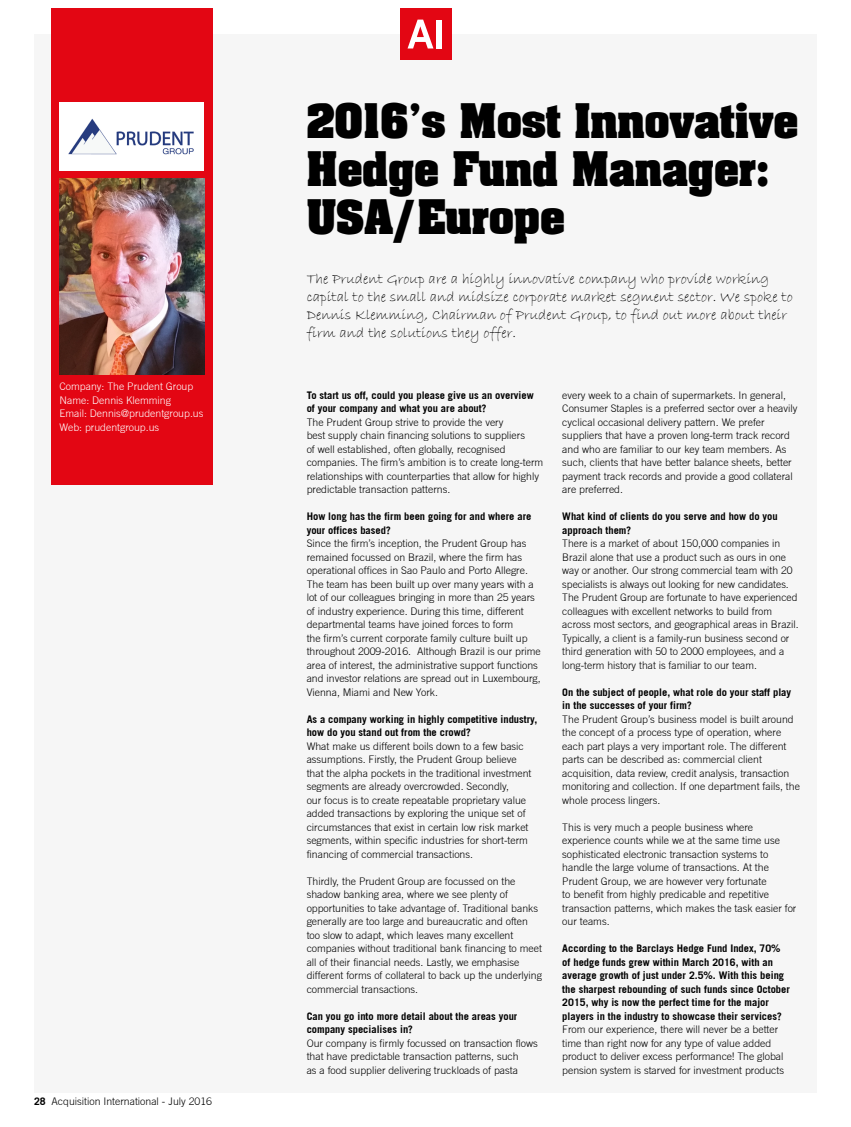
<style>
.page{position:relative;width:851px;height:1127px;background:#fff}
.page>*{position:absolute;margin:0;border:0;box-sizing:border-box;transform-origin:0 0}
.t1{font:700 40.5px/48px "Aachen";color:#000}
.t2{font:15px/18px "Bradley Hand ITC";color:#000}
.t3{font:300 10.5px/13.5px "Trade Gothic";color:#000}
.t4{font:700 10.5px/13.5px "Trade Gothic";color:#000}
.t5{font:300 10.5px "Trade Gothic";color:#fff}
.s1{font-weight:700}
</style>
<div class="page">
<div style="left:34px;top:34px;width:782px;height:1059px;background:#f6f6f6"></div>
<div style="left:400px;top:9px;width:51px;height:51px;background:#e30613"></div>
<svg style="left:407px;top:20px;width:26px;height:28px"></svg>
<div style="left:436px;top:20px;width:5px;height:28px;background:#fff"></div>
<div style="left:51px;top:9px;width:162px;height:476px;background:#e30613"></div>
<div style="left:60px;top:102px;width:144px;height:68px;background:#fff"></div>
<img style="left:68px;top:118px;width:126px;height:37px">
<img style="left:60px;top:179px;width:144px;height:195px">
<p class="t5" style="left:60px;top:380px;width:135px">Company: The Prudent Group</p>
<p class="t5" style="left:60px;top:394px;width:113px">Name: Dennis Klemming</p>
<p class="t5" style="left:60px;top:407px;width:145px">Email: Dennis@prudentgroup.us</p>
<p class="t5" style="left:60px;top:421px;width:101px">Web: prudentgroup.us</p>
<p class="t3" style="left:34px;top:1094px;width:179px"><span class="s1">28</span> Acquisition International - July 2016</p>
<p class="t1" style="left:306px;top:95px;width:493px">2016's Most Innovative<br>Hedge Fund Manager:<br>USA/Europe</p>
<p class="t2" style="left:306px;top:270px;width:487px">The Prudent Group are a highly innovative company who provide working capital to the small and midsize corporate market segment sector. We spoke to Dennis Klemming, Chairman of Prudent Group, to find out more about their firm and the solutions they offer.</p>
<p class="t4" style="left:306px;top:388px;width:228px">To start us off, could you please give us an overview of your company and what you are about?</p>
<p class="t3" style="left:306px;top:415px;width:238px">The Prudent Group strive to provide the very<br>best supply chain financing solutions to suppliers<br>of well established, often globally, recognised companies. The firm’s ambition is to create long-term relationships with counterparties that allow for highly predictable transaction patterns.</p>
<p class="t4" style="left:306px;top:510px;width:226px">How long has the firm been going for and where are your offices based?</p>
<p class="t3" style="left:306px;top:537px;width:235px">Since the firm’s inception, the Prudent Group has remained focussed on Brazil, where the firm has operational offices in Sao Paulo and Porto Allegre.<br>The team has been built up over many years with a lot of our colleagues bringing in more than 25 years of industry experience. During this time, different departmental teams have joined forces to form<br>the firm’s current corporate family culture built up throughout 2009-2016. Although Brazil is our prime area of interest, the administrative support functions and investor relations are spread out in Luxembourg, Vienna, Miami and New York.</p>
<p class="t4" style="left:306px;top:712px;width:232px">As a company working in highly competitive industry, how do you stand out from the crowd?</p>
<p class="t3" style="left:306px;top:739px;width:226px">What make us different boils down to a few basic assumptions. Firstly, the Prudent Group believe that the alpha pockets in the traditional investment segments are already overcrowded. Secondly,<br>our focus is to create repeatable proprietary value added transactions by exploring the unique set of circumstances that exist in certain low risk market segments, within specific industries for short-term financing of commercial transactions.</p>
<p class="t3" style="left:306px;top:874px;width:237px">Thirdly, the Prudent Group are focussed on the shadow banking area, where we see plenty of opportunities to take advantage of. Traditional banks generally are too large and bureaucratic and often too slow to adapt, which leaves many excellent companies without traditional bank financing to meet all of their financial needs. Lastly, we emphasise different forms of collateral to back up the underlying commercial transactions.</p>
<p class="t4" style="left:306px;top:1009px;width:212px">Can you go into more detail about the areas your company specialises in?</p>
<p class="t3" style="left:306px;top:1036px;width:233px">Our company is firmly focussed on transaction flows that have predictable transaction patterns, such<br>as a food supplier delivering truckloads of pasta</p>
<p class="t3" style="left:562px;top:388px;width:237px">every week to a chain of supermarkets. In general, Consumer Staples is a preferred sector over a heavily cyclical occasional delivery pattern. We prefer suppliers that have a proven long-term track record and who are familiar to our key team members. As such, clients that have better balance sheets, better payment track records and provide a good collateral are preferred.</p>
<p class="t4" style="left:562px;top:510px;width:217px">What kind of clients do you serve and how do you approach them?</p>
<p class="t3" style="left:562px;top:537px;width:238px">There is a market of about 150,000 companies in Brazil alone that use a product such as ours in one way or another. Our strong commercial team with 20 specialists is always out looking for new candidates.<br>The Prudent Group are fortunate to have experienced colleagues with excellent networks to build from across most sectors, and geographical areas in Brazil.<br>Typically, a client is a family-run business second or third generation with 50 to 2000 employees, and a long-term history that is familiar to our team.</p>
<p class="t4" style="left:562px;top:685px;width:230px">On the subject of people, what role do your staff play in the successes of your firm?</p>
<p class="t3" style="left:562px;top:712px;width:239px">The Prudent Group’s business model is built around the concept of a process type of operation, where each part plays a very important role. The different parts can be described as: commercial client acquisition, data review, credit analysis, transaction monitoring and collection. If one department fails, the whole process lingers.</p>
<p class="t3" style="left:562px;top:820px;width:235px">This is very much a people business where experience counts while we at the same time use sophisticated electronic transaction systems to handle the large volume of transactions. At the Prudent Group, we are however very fortunate<br>to benefit from highly predicable and repetitive transaction patterns, which makes the task easier for our teams.</p>
<p class="t4" style="left:562px;top:942px;width:229px">According to the Barclays Hedge Fund Index, 70% of hedge funds grew within March 2016, with an average growth of just under 2.5%. With this being the sharpest rebounding of such funds since October 2015, why is now the perfect time for the major players in the industry to showcase their services?</p>
<p class="t3" style="left:562px;top:1023px;width:223px">From our experience, there will never be a better time than right now for any type of value added product to deliver excess performance! The global pension system is starved for investment products</p>
</div>
